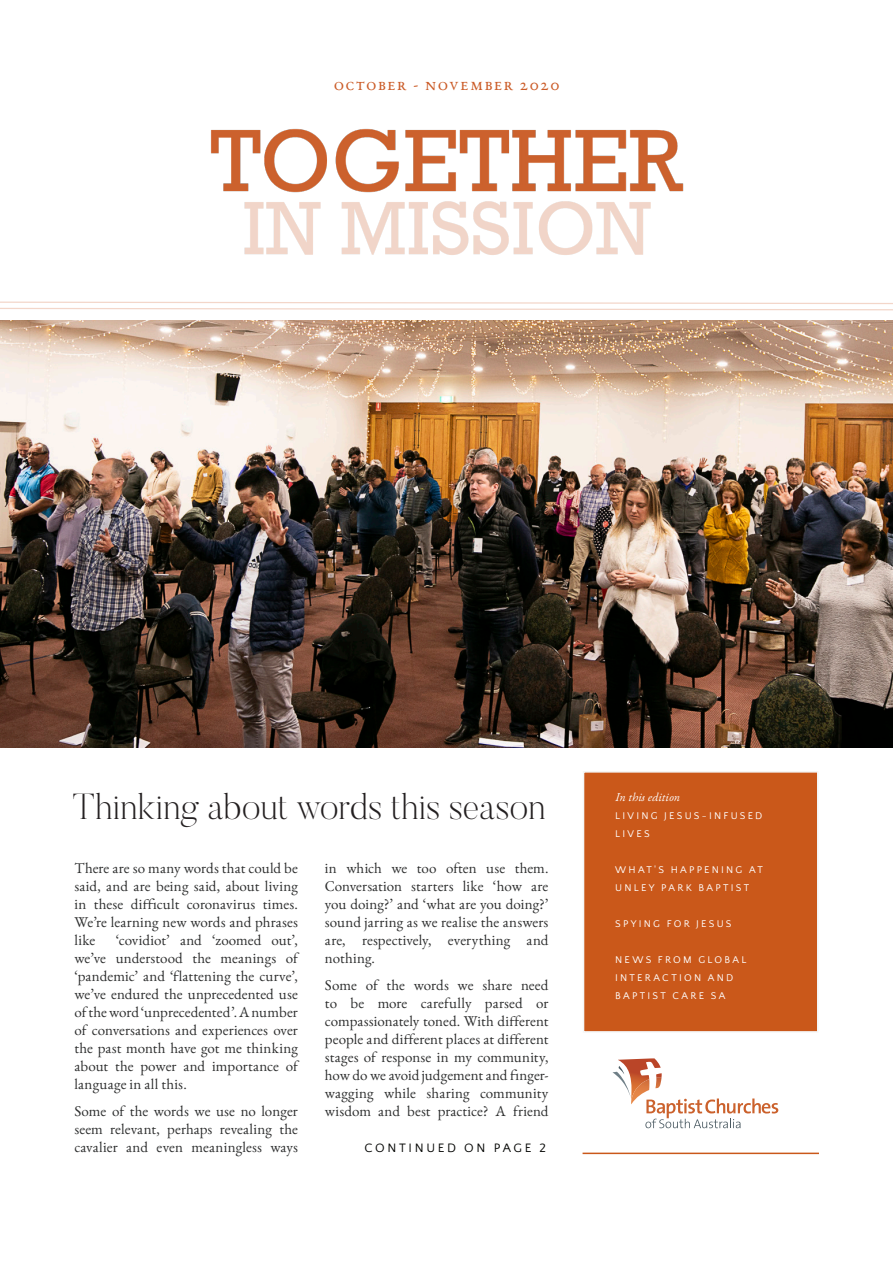
<style>
.page{position:relative;width:893px;height:1263px;background:#fff}
.page>*{position:absolute;margin:0;border:0;box-sizing:border-box;transform-origin:0 0}
.Header_1_-_Center{font:200 36px "Butler";color:#231f20}
.Body_Copy_-_Right{font:18px "EB Garamond 12 All SC";letter-spacing:.1em;color:#cb5c28}
.Body_Copy_-_Left{font:15px/18px "EB Garamond 12";letter-spacing:.01em;color:#2d2e2e;text-align:justify}
.Subheader_1_-_Center{font:12.75px "Quattrocento Sans";letter-spacing:.21em;color:#040503}
.List_of_Names_-_Left{font:italic 12px "EB Garamond 12";letter-spacing:.01em;color:#fff}
.List_of_Names_-_Left-2{font:10.2px/18px "Quattrocento Sans";letter-spacing:.22em;color:#fff}
</style>
<div class="page">
<img style="left:0;top:320px;width:893px;height:427px">
<div style="left:583px;top:771px;width:235px;height:262px;background:#ca581a;border:2px solid #f5f7f7"></div>
<svg style="left:612px;top:1058px;width:166px;height:70px"></svg>
<hr style="left:583px;top:1152px;width:236px;height:2px;background:#ca581a">
<svg style="left:0;top:301px;width:893px;height:10px"></svg>
<img style="left:211px;top:128px;width:473px;height:127px">
<p class="Body_Copy_-_Right" style="left:333px;top:71px;width:227px">OCTOBER - NOVEMBER 2020</p>
<p class="Header_1_-_Center" style="left:73px;top:784px;width:474px">Thinking about words this season</p>
<p class="Body_Copy_-_Left" style="left:74px;top:859px;width:225px">There are so many words that could be said, and are being said, about living in these difficult coronavirus times.<br>We’re learning new words and phrases like</p>
<p class="Body_Copy_-_Left" style="left:74px;top:931px;width:225px;text-indent:41px">‘covidiot’ and ‘zoomed out’, we’ve understood the meanings of ‘pandemic’ and ‘flattening the curve’, we’ve endured the unprecedented use of the word ‘unprecedented’. A number of conversations and experiences over the past month have got me thinking about the power and importance of language in all this.</p>
<p class="Body_Copy_-_Left" style="left:74px;top:1102px;width:225px">Some of the words we use no longer seem relevant, perhaps revealing the cavalier and even meaningless ways</p>
<p class="Body_Copy_-_Left" style="left:325px;top:859px;width:225px">in which we too often use them.<br>Conversation starters like ‘how are you doing?’ and ‘what are you doing?’ sound jarring as we realise the answers are, respectively, everything and nothing.</p>
<p class="Body_Copy_-_Left" style="left:325px;top:976px;width:225px">Some of the words we share need to be more carefully parsed or compassionately toned. With different people and different places at different stages of response in my community, how do we avoid judgement and finger&shy;wagging while sharing community wisdom and best practice? A friend</p>
<p class="Subheader_1_-_Center" style="left:364px;top:1141px;width:183px">CONTINUED ON PAGE 2</p>
<p class="List_of_Names_-_Left" style="left:615px;top:787px;width:66px">In this edition</p>
<p class="List_of_Names_-_Left-2" style="left:615px;top:807px;width:149px">LIVING JESUS-INFUSED<br>LIVES</p>
<p class="List_of_Names_-_Left-2" style="left:615px;top:861px;width:149px">WHAT'S HAPPENING AT</p>
<p class="List_of_Names_-_Left-2" style="left:615px;top:879px;width:136px">UNLEY PARK BAPTIST</p>
<p class="List_of_Names_-_Left-2" style="left:615px;top:915px;width:118px">SPYING FOR JESUS</p>
<p class="List_of_Names_-_Left-2" style="left:615px;top:951px;width:133px">NEWS FROM GLOBAL<br>INTERACTION AND</p>
<p class="List_of_Names_-_Left-2" style="left:615px;top:987px;width:112px">BAPTIST CARE SA</p>
</div>
